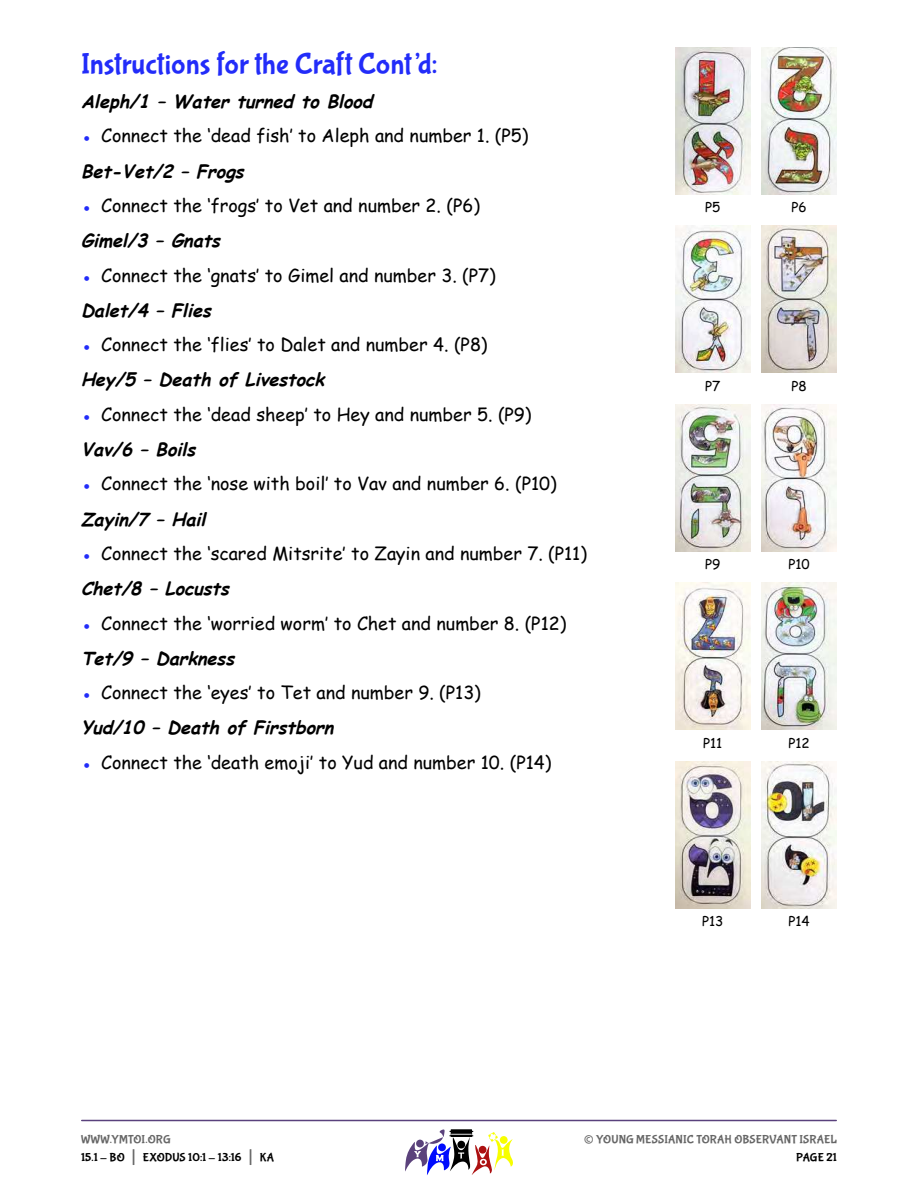
<style>
.page{position:relative;width:918px;height:1188px;background:#fff}
.page>*{position:absolute;margin:0;border:0;box-sizing:border-box;transform-origin:0 0}
.t1{font:30px "Bubblegum Sans";color:#222cf9}
.t2{font:27px "Bubblegum Sans";color:#666}
.t3{font:18px/35.1px "Comic Sans MS";color:#000}
.t4{font:italic 700 18px "Comic Sans MS";color:#000}
.t5{font:13.5px "Comic Sans MS";color:#000}
.t6{font:12px/18px "Bubblegum Sans";letter-spacing:.015em;color:#000}
.t7{font:12px "Bubblegum Sans";letter-spacing:.01em;color:#666}
.s1{color:#222cf9}
.s2{font-weight:700;font-style:italic}
.s3{color:#666}
.s4{font-size:21px;color:#666}
</style>
<div class="page">
<hr style="left:82px;top:1120px;width:754px;height:1px;background:#59417c">
<svg style="left:405px;top:1129px;width:108px;height:46px"></svg>
<img style="left:675px;top:47px;width:76px;height:147px">
<img style="left:761px;top:47px;width:76px;height:147px">
<img style="left:675px;top:226px;width:76px;height:147px">
<img style="left:761px;top:226px;width:76px;height:147px">
<img style="left:675px;top:404px;width:76px;height:147px">
<img style="left:761px;top:404px;width:76px;height:147px">
<img style="left:675px;top:583px;width:76px;height:147px">
<img style="left:761px;top:583px;width:76px;height:147px">
<img style="left:675px;top:761px;width:76px;height:147px">
<img style="left:761px;top:761px;width:76px;height:147px">
<h1 class="t1" style="left:81px;top:51px;width:358px">Instructions for the Craft Cont’d:</h1>
<p class="t4" style="left:81px;top:94px;width:298px">Aleph/1 – Water turned to Blood</p>
<p class="t3" style="left:81px;top:118px;width:449px"><span class="s1">●</span> Connect the ‘dead fish’ to Aleph and number 1. (P5)<br><span class="s2">Bet-Vet/2 – Frogs</span></p>
<p class="t3" style="left:81px;top:187px;width:400px"><span class="s1">●</span> Connect the ‘frogs’ to Vet and number 2. (P6)<br><span class="s2">Gimel/3 – Gnats</span></p>
<p class="t3" style="left:81px;top:257px;width:416px"><span class="s1">●</span> Connect the ‘gnats’ to Gimel and number 3. (P7)<br><span class="s2">Dalet/4 – Flies</span></p>
<p class="t3" style="left:81px;top:327px;width:408px"><span class="s1">●</span> Connect the ‘flies’ to Dalet and number 4. (P8)<br><span class="s2">Hey/5 – Death of Livestock</span></p>
<p class="t3" style="left:81px;top:396px;width:452px"><span class="s1">●</span> Connect the ‘dead sheep’ to Hey and number 5. (P9)<br><span class="s2">Vav/6 – Boils</span></p>
<p class="t3" style="left:81px;top:466px;width:477px"><span class="s1">●</span> Connect the ‘nose with boil’ to Vav and number 6. (P10)<br><span class="s2">Zay in/7 – Hail</span></p>
<p class="t3" style="left:81px;top:535px;width:507px"><span class="s1">●</span> Connect the ‘scared Mitsrite’ to Zayin and number 7. (P11)<br><span class="s2">Chet/8 – Locusts</span></p>
<p class="t3" style="left:81px;top:605px;width:487px"><span class="s1">●</span> Connect the ‘worried worm’ to Chet and number 8. (P12)<br><span class="s2">Tet/9 – Darkness</span></p>
<p class="t3" style="left:81px;top:675px;width:401px"><span class="s1">●</span> Connect the ‘eyes’ to Tet and number 9. (P13)<br><span class="s2">Yud/10 – Death of Firstborn</span></p>
<p class="t3" style="left:81px;top:744px;width:472px"><span class="s1">●</span> Connect the ‘death emoji’ to Yud and number 10. (P14)</p>
<p class="t5" style="left:705px;top:201px;width:17px">P5</p>
<p class="t5" style="left:792px;top:201px;width:17px">P6</p>
<p class="t5" style="left:705px;top:380px;width:17px">P7</p>
<p class="t5" style="left:792px;top:380px;width:17px">P8</p>
<p class="t5" style="left:705px;top:558px;width:17px">P9</p>
<p class="t5" style="left:789px;top:558px;width:23px">P10</p>
<p class="t5" style="left:703px;top:737px;width:21px">P11</p>
<p class="t5" style="left:789px;top:737px;width:23px">P12</p>
<p class="t5" style="left:702px;top:915px;width:23px">P13</p>
<p class="t5" style="left:789px;top:915px;width:23px">P14</p>
<p class="t6" style="left:81px;top:1131px;width:195px"><span class="s3">WWW.YMTOI.ORG<br></span>15.1 - BO <span class="s4">|</span> EXODUS 10:1 - 13:16 <span class="s4">|</span> KA</p>
<h2 class="t2" style="left:584px;top:1128px;width:12px">©</h2>
<p class="t7" style="left:596px;top:1134px;width:242px">YOUNG MESSIANIC TORAH OBSERVANT ISRAEL</p>
<p class="t6" style="left:796px;top:1149px;width:42px">PAGE 21</p>
</div>
